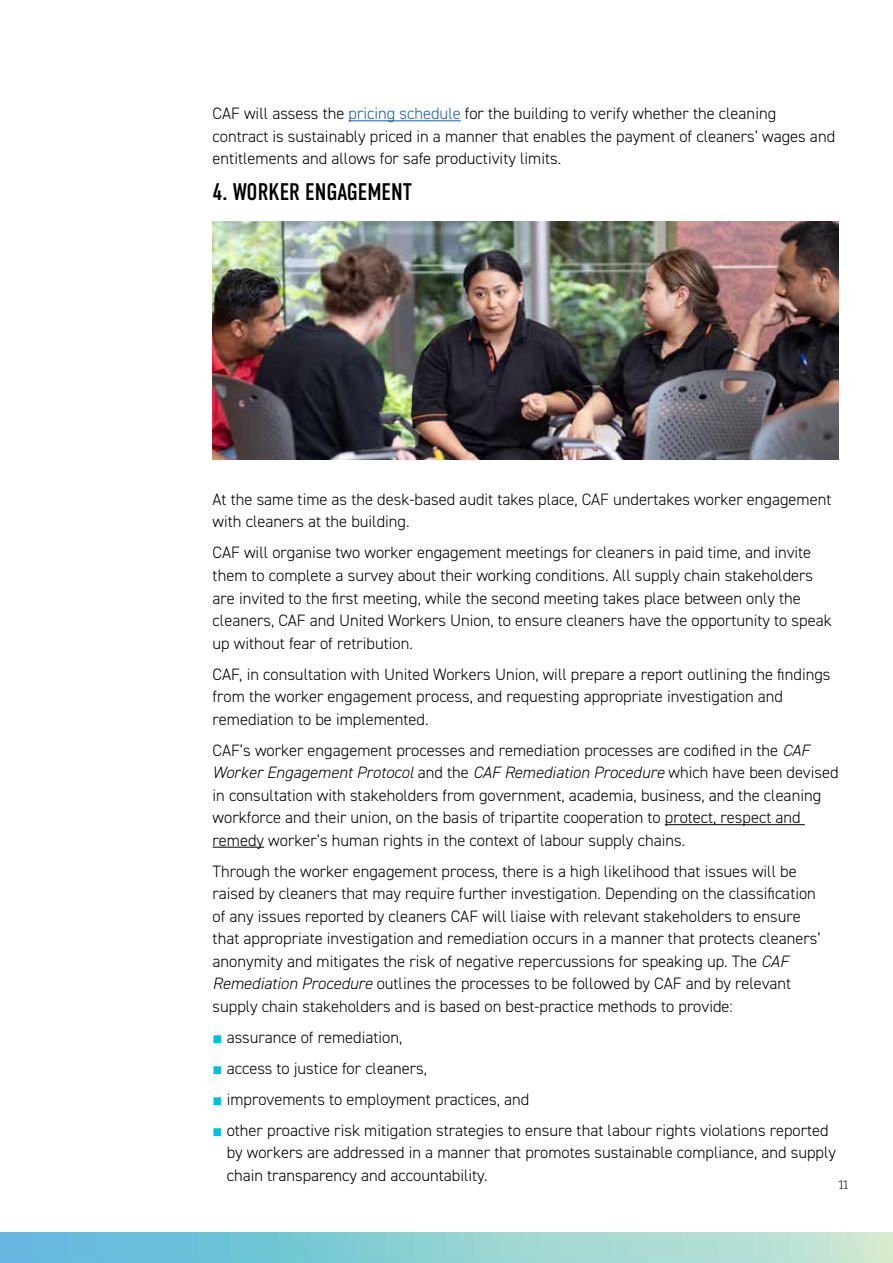
<style>
.page{position:relative;width:893px;height:1263px;background:#fff}
.page>*{position:absolute;margin:0;border:0;box-sizing:border-box;transform-origin:0 0}
.t1{font:24px "DIN Condensed";color:#000}
.t2{font:300 16.5px/22.5px "DIN2014";color:#000}
.t3{font:12px "Corporative Sans Rd Alt";color:#000}
.s1{color:#215e9e}
.s2{font-style:italic}
.s3{font-family:"Impact";font-weight:400;color:#00bfdf}
</style>
<div class="page">
<svg style="left:1px;top:1232px;width:892px;height:31px"></svg>
<hr style="left:349px;top:120px;width:112px;height:1px;background:#215e9e">
<hr style="left:665px;top:824px;width:140px;height:1px;background:#000">
<hr style="left:213px;top:847px;width:51px;height:1px;background:#000">
<img style="left:213px;top:221px;width:626px;height:238px">
<p class="t2" style="left:213px;top:102px;width:624px">CAF will assess the <span class="s1">pricing schedule</span> for the building to verify whether the cleaning contract is sustainably priced in a manner that enables the payment of cleaners’ wages and entitlements and allows for safe productivity limits.</p>
<h1 class="t1" style="left:213px;top:178px;width:201px">4. WORKER ENGAGEMENT</h1>
<p class="t2" style="left:213px;top:488px;width:620px">At the same time as the desk-based audit takes place, CAF undertakes worker engagement with cleaners at the building.</p>
<p class="t2" style="left:213px;top:542px;width:621px">CAF will organise two worker engagement meetings for cleaners in paid time, and invite them to complete a survey about their working conditions. All supply chain stakeholders are invited to the first meeting, while the second meeting takes place between only the cleaners, CAF and United Workers Union, to ensure cleaners have the opportunity to speak up without fear of retribution.</p>
<p class="t2" style="left:213px;top:663px;width:619px">CAF, in consultation with United Workers Union, will prepare a report outlining the findings from the worker engagement process, and requesting appropriate investigation and remediation to be implemented.</p>
<p class="t2" style="left:213px;top:739px;width:627px">CAF’s worker engagement processes and remediation processes are codified in the <span class="s2">CAF Worker Engagement Protocol</span> and the <span class="s2">CAF Remediation Procedure</span> which have been devised in consultation with stakeholders from government, academia, business, and the cleaning workforce and their union, on the basis of tripartite cooperation to protect, respect and remedy worker’s human rights in the context of labour supply chains.</p>
<p class="t2" style="left:213px;top:860px;width:610px">Through the worker engagement process, there is a high likelihood that issues will be raised by cleaners that may require further investigation. Depending on the classification of any issues reported by cleaners CAF will liaise with relevant stakeholders to ensure that appropriate investigation and remediation occurs in a manner that protects cleaners’ anonymity and mitigates the risk of negative repercussions for speaking up. The <span class="s2">CAF Remediation Procedure</span> outlines the processes to be followed by CAF and by relevant supply chain stakeholders and is based on best-practice methods to provide:</p>
<p class="t2" style="left:213px;top:1026px;width:191px"><span class="s3">■</span> assurance of remediation,</p>
<p class="t2" style="left:213px;top:1057px;width:216px"><span class="s3">■</span> access to justice for cleaners,</p>
<p class="t2" style="left:213px;top:1088px;width:318px"><span class="s3">■</span> improvements to employment practices, and</p>
<p class="t2" style="left:227px;top:1119px;width:611px;text-indent:-14px"><span class="s3">■</span> other proactive risk mitigation strategies to ensure that labour rights violations reported by workers are addressed in a manner that promotes sustainable compliance, and supply chain transparency and accountability.</p>
<p class="t3" style="left:839px;top:1178px;width:11px">11</p>
</div>
